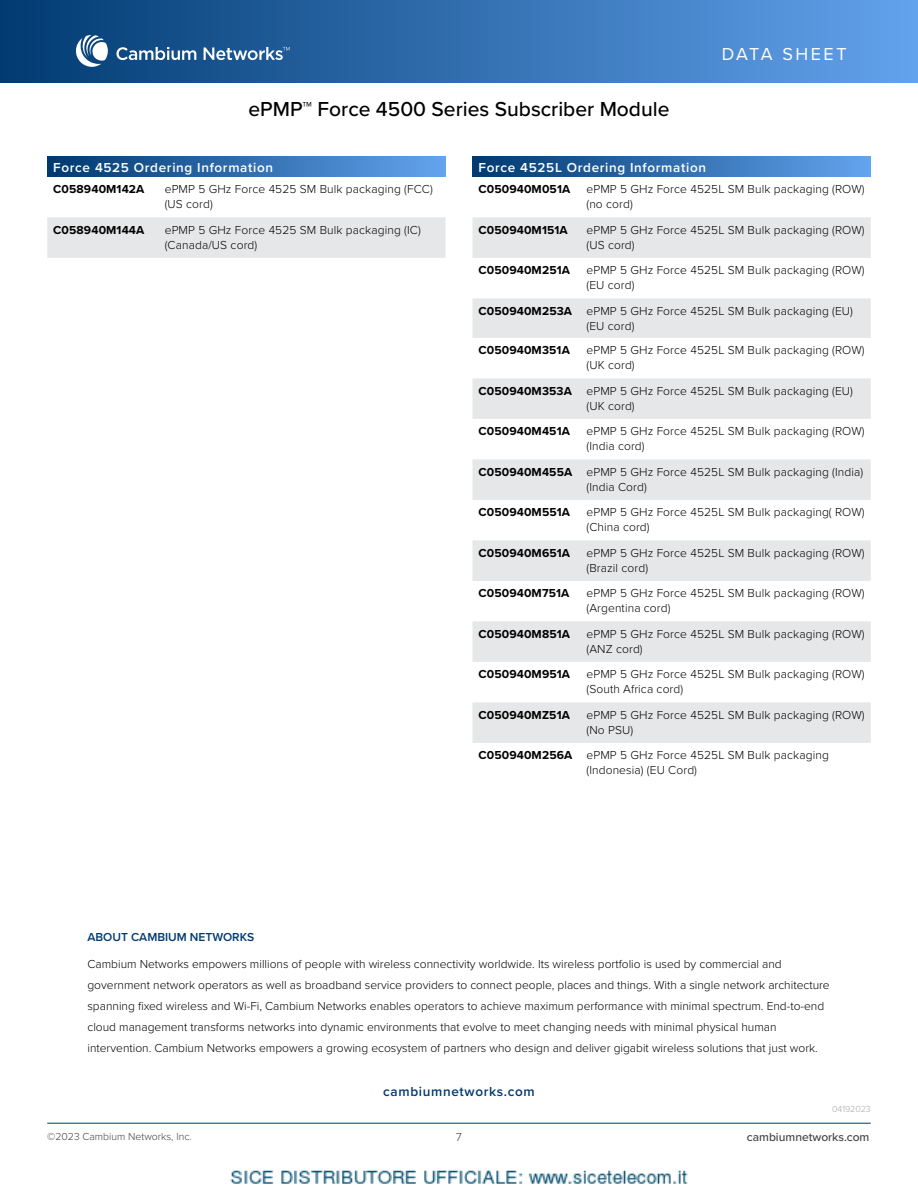
<style>
.page{position:relative;width:918px;height:1188px;background:#fff}
.page>*{position:absolute;margin:0;border:0;box-sizing:border-box;transform-origin:0 0}
.t1{font:500 21px "Proxima Nova";color:#000}
.t2{font:18px "Proxima Nova";letter-spacing:.14em;color:#fff}
.t3{font:600 13.5px "Proxima Nova";letter-spacing:.05em;color:#fff}
.t4{font:600 13.5px "Proxima Nova";letter-spacing:.05em;color:#003a70}
.tableText{font:300 12px/15px "Proxima Nova";letter-spacing:.01em;color:#000}
.tableText-2{font:700 12px "Proxima Nova";letter-spacing:.01em;color:#000}
.t5{font:600 12px "Proxima Nova";color:#003a70}
.t6{font:500 12px "Proxima Nova";color:#414042}
.t7{font:300 12px "Proxima Nova";color:#414042}
.t8{font:300 10.5px "Proxima Nova";color:#414042}
.t9{font:300 9px "Proxima Nova";letter-spacing:-.01em;color:#a7a9ac}
</style>
<div class="page">
<hr style="left:47px;top:1123px;width:824px;height:1px;background:#003a70">
<div style="left:0;top:0;width:918px;height:82px;background:linear-gradient(to right,#013b71,#63a2ec)"></div>
<svg style="left:116px;top:47px;width:224px;height:23px;background:#3c6ea1"></svg>
<svg style="left:66px;top:35px;width:42px;height:44px"></svg>
<div style="left:47px;top:157px;width:399px;height:20px;background:linear-gradient(to right,#00396f,#64a3ee)"></div>
<div style="left:47px;top:217px;width:399px;height:41px;background:#e6e7e8"></div>
<div style="left:472px;top:157px;width:399px;height:20px;background:linear-gradient(to right,#00396f,#64a3ee)"></div>
<svg style="left:472px;top:217px;width:399px;height:526px;fill:#e6e7e8"></svg>
<img style="left:230px;top:1170px;width:458px;height:14px">
<h1 class="t1" style="left:249px;top:94px;width:422px">ePMP™ Force 4500 Series Subscriber Module</h1>
<h2 class="t2" style="left:722px;top:41px;width:126px">DATA SHEET</h2>
<p class="t3" style="left:53px;top:157px;width:221px">Force 4525 Ordering Information</p>
<p class="tableText-2" style="left:53px;top:180px;width:93px">C058940M142A</p>
<p class="tableText" style="left:165px;top:181px;width:270px">ePMP 5 GHz Force 4525 SM Bulk packaging (FCC) (US cord)</p>
<p class="tableText-2" style="left:53px;top:221px;width:93px">C058940M144A</p>
<p class="tableText" style="left:165px;top:221px;width:258px">ePMP 5 GHz Force 4525 SM Bulk packaging (IC) (Canada/US cord)</p>
<p class="t3" style="left:478px;top:157px;width:229px">Force 4525L Ordering Information</p>
<p class="tableText-2" style="left:478px;top:180px;width:93px">C050940M051A</p>
<p class="tableText" style="left:586px;top:181px;width:280px">ePMP 5 GHz Force 4525L SM Bulk packaging (ROW) (no cord)</p>
<p class="tableText-2" style="left:478px;top:221px;width:91px">C050940M151A</p>
<p class="tableText" style="left:586px;top:221px;width:280px">ePMP 5 GHz Force 4525L SM Bulk packaging (ROW) (US cord)</p>
<p class="tableText-2" style="left:478px;top:261px;width:93px">C050940M251A</p>
<p class="tableText" style="left:586px;top:262px;width:280px">ePMP 5 GHz Force 4525L SM Bulk packaging (ROW) (EU cord)</p>
<p class="tableText-2" style="left:478px;top:302px;width:95px">C050940M253A</p>
<p class="tableText" style="left:586px;top:302px;width:268px">ePMP 5 GHz Force 4525L SM Bulk packaging (EU) (EU cord)</p>
<p class="tableText-2" style="left:478px;top:341px;width:93px">C050940M351A</p>
<p class="tableText" style="left:586px;top:342px;width:280px">ePMP 5 GHz Force 4525L SM Bulk packaging (ROW) (UK cord)</p>
<p class="tableText-2" style="left:478px;top:382px;width:95px">C050940M353A</p>
<p class="tableText" style="left:586px;top:382px;width:268px">ePMP 5 GHz Force 4525L SM Bulk packaging (EU) (UK cord)</p>
<p class="tableText-2" style="left:478px;top:422px;width:93px">C050940M451A</p>
<p class="tableText" style="left:586px;top:423px;width:280px">ePMP 5 GHz Force 4525L SM Bulk packaging (ROW) (India cord)</p>
<p class="tableText-2" style="left:478px;top:463px;width:95px">C050940M455A</p>
<p class="tableText" style="left:586px;top:463px;width:278px">ePMP 5 GHz Force 4525L SM Bulk packaging (India) (India Cord)</p>
<p class="tableText-2" style="left:478px;top:503px;width:93px">C050940M551A</p>
<p class="tableText" style="left:586px;top:504px;width:280px">ePMP 5 GHz Force 4525L SM Bulk packaging( ROW) (China cord)</p>
<p class="tableText-2" style="left:478px;top:544px;width:93px">C050940M651A</p>
<p class="tableText" style="left:586px;top:544px;width:280px">ePMP 5 GHz Force 4525L SM Bulk packaging (ROW) (Brazil cord)</p>
<p class="tableText-2" style="left:478px;top:584px;width:92px">C050940M751A</p>
<p class="tableText" style="left:586px;top:585px;width:280px">ePMP 5 GHz Force 4525L SM Bulk packaging (ROW) (Argentina cord)</p>
<p class="tableText-2" style="left:478px;top:625px;width:93px">C050940M851A</p>
<p class="tableText" style="left:586px;top:625px;width:280px">ePMP 5 GHz Force 4525L SM Bulk packaging (ROW) (ANZ cord)</p>
<p class="tableText-2" style="left:478px;top:665px;width:93px">C050940M951A</p>
<p class="tableText" style="left:586px;top:666px;width:280px">ePMP 5 GHz Force 4525L SM Bulk packaging (ROW) (South Africa cord)</p>
<p class="tableText-2" style="left:478px;top:706px;width:93px">C050940MZ51A</p>
<p class="tableText" style="left:586px;top:706px;width:280px">ePMP 5 GHz Force 4525L SM Bulk packaging (ROW) (No PSU)</p>
<p class="tableText-2" style="left:478px;top:746px;width:95px">C050940M256A</p>
<p class="tableText" style="left:586px;top:747px;width:244px">ePMP 5 GHz Force 4525L SM Bulk packaging (Indonesia) (EU Cord)</p>
<p class="t5" style="left:87px;top:928px;width:168px">ABOUT CAMBIUM NETWORKS</p>
<p class="tableText" style="left:87px;top:953px;width:744px;line-height:21px">Cambium Networks empowers millions of people with wireless connectivity worldwide. Its wireless portfolio is used by commercial and government network operators as well as broadband service providers to connect people, places and things. With a single network architecture spanning fixed wireless and Wi-Fi, Cambium Networks enables operators to achieve maximum performance with minimal spectrum. End-to-end cloud management transforms networks into dynamic environments that evolve to meet changing needs with minimal physical human intervention. Cambium Networks empowers a growing ecosystem of partners who design and deliver gigabit wireless solutions that just work.</p>
<p class="t4" style="left:383px;top:1082px;width:153px">cambiumnetworks.com</p>
<p class="t9" style="left:832px;top:1102px;width:40px">04192023</p>
<p class="t8" style="left:47px;top:1128px;width:146px">©2023 Cambium Networks, Inc.</p>
<p class="t7" style="left:456px;top:1128px;width:8px">7</p>
<p class="t6" style="left:747px;top:1128px;width:124px">cambiumnetworks.com</p>
</div>
